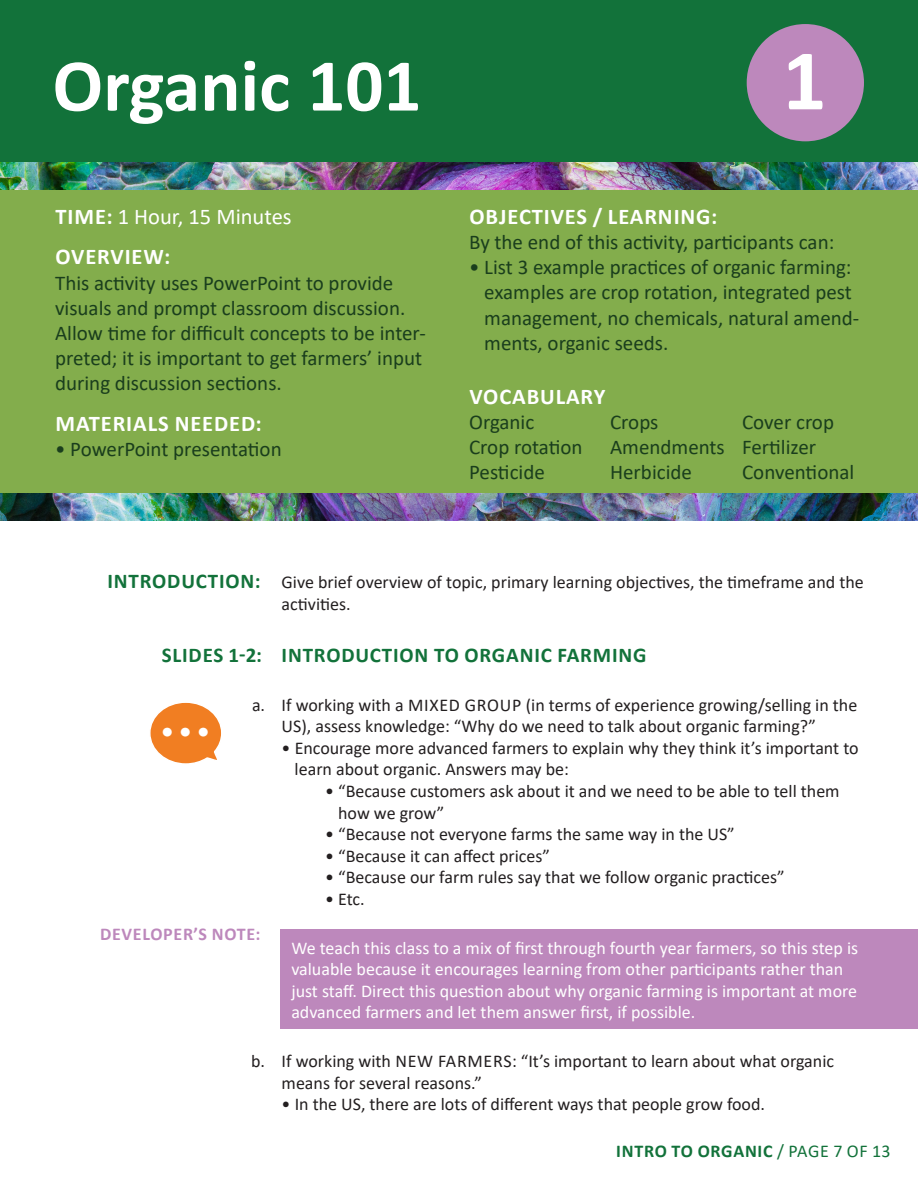
<style>
.page{position:relative;width:918px;height:1188px;background:#fff}
.page>*{position:absolute;margin:0;border:0;box-sizing:border-box;transform-origin:0 0}
.t1{font:700 87px "Calibri";color:#fff}
.Activity_head{font:700 75px "Calibri";color:#fff}
.t2{font:28.5px "Calibri";color:#fff}
.Overveiw_head{font:700 22.5px "Calibri";letter-spacing:.04em;color:#fff}
.Overveiw_head-2{font:22.5px "Calibri";color:#fff}
.Overveiw_bullets{font:21px/25.2px "Calibri";color:#1a3e1d}
.Overveiw_text{font:21px/25.2px "Calibri";color:#1a3e1d}
.STEPS{font:700 21px "Calibri";letter-spacing:.04em;color:#12723a}
.indented_no_space_be{font:18px/21.6px "Calibri";color:#231f20}
.hanging_indented_cop{font:18px/21.6px "Calibri";color:#fff}
.hanging_indented_cop-2{font:18px/21.6px "Calibri";color:#231f20}
.Hanging_indented_cop{font:18px/21.6px "Calibri";color:#231f20}
.hanging_indented_cop-3{font:700 18px "Calibri";letter-spacing:.04em;color:#12723a}
.hanging_indented_cop-4{font:700 18px "Calibri";letter-spacing:.04em;color:#bd88bc}
.s1{font-weight:700}
.s2{font-weight:700;font-size:21px;color:#12723a}
.s3{font-weight:400}
</style>
<div class="page">
<div style="left:280px;top:930px;width:638px;height:99px;background:#bd88bc"></div>
<img style="left:0;top:162px;width:918px;height:359px">
<div style="left:0;top:190px;width:918px;height:302px;background:#83ad4c"></div>
<div style="left:0;top:0;width:918px;height:162px;background:#12723a"></div>
<div style="left:747px;top:24px;width:117px;height:117px;background:#bd88bc;border-radius:50%"></div>
<svg style="left:150px;top:702px;width:71px;height:62px"></svg>
<p class="Activity_head" style="left:52px;top:33px;width:370px">Organic 101</p>
<p class="t1" style="left:782px;top:19px;width:46px">1</p>
<p class="Overveiw_head-2" style="left:56px;top:201px;width:238px"><span class="s1">TIME:</span> 1 Hour, 15 Minutes</p>
<p class="Overveiw_head" style="left:56px;top:241px;width:116px">OVERVIEW:</p>
<p class="Overveiw_text" style="left:55px;top:269px;width:372px">This activity uses PowerPoint to provide visuals and prompt classroom discussion.<br>Allow time for difficult concepts to be inter&shy;preted; it is important to get farmers’ input during discussion sections.</p>
<p class="Overveiw_head" style="left:56px;top:407px;width:208px">MATERIALS NEEDED:</p>
<p class="Overveiw_bullets" style="left:55px;top:436px;width:228px">• PowerPoint presentation</p>
<p class="Overveiw_head" style="left:470px;top:200px;width:249px">OBJECTIVES / LEARNING:</p>
<p class="Overveiw_bullets" style="left:469px;top:229px;width:367px">By the end of this activity, participants can:</p>
<p class="Overveiw_bullets" style="left:484px;top:254px;width:377px;text-indent:-15px">• List 3 example practices of organic farming: examples are crop rotation, integrated pest management, no chemicals, natural amend&shy;ments, organic seeds.</p>
<p class="Overveiw_head" style="left:470px;top:380px;width:137px">VOCABULARY</p>
<p class="Overveiw_bullets" style="left:469px;top:409px;width:67px">Organic</p>
<p class="Overveiw_bullets" style="left:610px;top:409px;width:50px">Crops</p>
<p class="Overveiw_bullets" style="left:742px;top:409px;width:93px">Cover crop</p>
<p class="Overveiw_bullets" style="left:469px;top:434px;width:115px">Crop rotation</p>
<p class="Overveiw_bullets" style="left:610px;top:434px;width:208px">Amendments Fertilizer</p>
<p class="Overveiw_bullets" style="left:469px;top:459px;width:77px">Pesticide</p>
<p class="Overveiw_bullets" style="left:610px;top:459px;width:83px">Herbicide</p>
<p class="Overveiw_bullets" style="left:742px;top:459px;width:114px">Conventional</p>
<p class="Hanging_indented_cop" style="left:282px;top:571px;width:584px;text-indent:-174px"><span class="s2">INTRODUCTION:</span> Give brief overview of topic, primary learning objectives, the timeframe and the activities.</p>
<p class="STEPS" style="left:162px;top:640px;width:486px">SLIDES 1-2: INTRODUCTION TO ORGANIC FARMING</p>
<p class="hanging_indented_cop-2" style="left:282px;top:693px;width:577px;text-indent:-30px">a. If working with a MIXED GROUP (in terms of experience growing/selling in the<br>US), assess knowledge: “Why do we need to talk about organic farming?”</p>
<p class="indented_no_space_be" style="left:295px;top:737px;width:566px;text-indent:-13px">• Encourage more advanced farmers to explain why they think it’s important to learn about organic. Answers may be:</p>
<p class="indented_no_space_be" style="left:338px;top:780px;width:503px;text-indent:-13px">• “Because customers ask about it and we need to be able to tell them how we grow”</p>
<p class="indented_no_space_be" style="left:325px;top:823px;width:411px">• “Because not everyone farms the same way in the US”</p>
<p class="indented_no_space_be" style="left:325px;top:845px;width:226px">• “Because it can affect prices”</p>
<p class="indented_no_space_be" style="left:325px;top:866px;width:461px">• “Because our farm rules say that we follow organic practices”</p>
<p class="indented_no_space_be" style="left:325px;top:888px;width:41px">• Etc.</p>
<p class="hanging_indented_cop-4" style="left:100px;top:921px;width:162px">DEVELOPER’S NOTE:</p>
<p class="hanging_indented_cop" style="left:291px;top:936px;width:568px">We teach this class to a mix of first through fourth year farmers, so this step is valuable because it encourages learning from other participants rather than just staff. Direct this question about why organic farming is important at more advanced farmers and let them answer first, if possible.</p>
<p class="hanging_indented_cop-2" style="left:282px;top:1050px;width:554px;text-indent:-30px">b. If working with NEW FARMERS: “It’s important to learn about what organic means for several reasons.”</p>
<p class="indented_no_space_be" style="left:282px;top:1093px;width:485px">• In the US, there are lots of different ways that people grow food.</p>
<p class="t2" style="left:188px;top:725px;width:16px;rotate:90deg">•</p>
<p class="t2" style="left:206px;top:725px;width:16px;rotate:90deg">•</p>
<p class="t2" style="left:224px;top:725px;width:16px;rotate:90deg">•</p>
<p class="hanging_indented_cop-3" style="left:616px;top:1138px;width:276px">INTRO TO ORGANIC <span class="s3">/ PAGE 7 OF 13</span></p>
</div>
